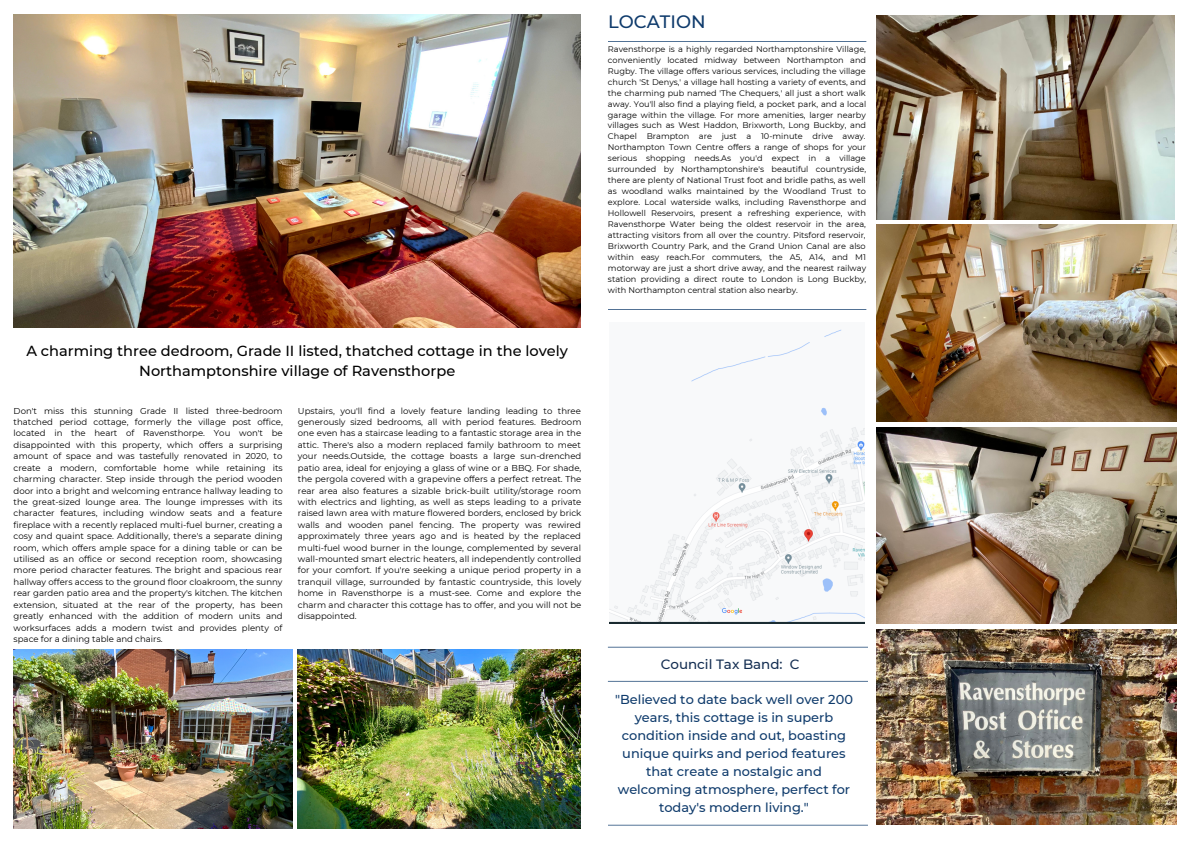
<style>
.page{position:relative;width:1191px;height:843px;background:#fff}
.page>*{position:absolute;margin:0;border:0;box-sizing:border-box;transform-origin:0 0}
.t1{font:500 17.9px "Montserrat";color:#0f3b6c}
.t2{font:500 14.6px/20.2px "Montserrat";color:#000;text-align:center}
.t3{font:500 13.4px "Montserrat";color:#142e52}
.t4{font:500 12.9px/18px "Montserrat";color:#0f3b6c;text-align:center}
.t5{font:8.6px/11.4px "Montserrat";color:#000;text-align:justify}
.t6{font:8.2px/10.9px "Montserrat";color:#000;text-align:justify}
</style>
<div class="page">
<img style="left:14px;top:14px;width:567px;height:313px">
<img style="left:14px;top:649px;width:279px;height:178px">
<img style="left:298px;top:649px;width:282px;height:178px">
<img style="left:876px;top:16px;width:298px;height:203px">
<img style="left:876px;top:224px;width:300px;height:197px">
<img style="left:876px;top:427px;width:300px;height:196px">
<img style="left:876px;top:629px;width:300px;height:195px">
<svg style="left:608px;top:41px;width:258px;height:1px"></svg>
<svg style="left:608px;top:309px;width:258px;height:1px"></svg>
<svg style="left:608px;top:824px;width:259px;height:1px"></svg>
<svg style="left:608px;top:680px;width:259px;height:1px"></svg>
<img style="left:609px;top:329px;width:255px;height:294px">
<svg style="left:608px;top:646px;width:260px;height:1px"></svg>
<p class="t2" style="left:26px;top:340px;width:543px">A charming three dedroom, Grade II listed, thatched cottage in the lovely<br>Northamptonshire village of Ravensthorpe</p>
<p class="t5" style="left:14px;top:404px;width:271px">Don't miss this stunning Grade II listed three-bedroom thatched period cottage, formerly the village post office, located in the heart of Ravensthorpe. You won't be disappointed with this property, which offers a surprising amount of space and was tastefully renovated in 2020, to create a modern, comfortable home while retaining its charming character. Step inside through the period wooden door into a bright and welcoming entrance hallway leading to the great-sized lounge area. The lounge impresses with its character features, including window seats and a feature fireplace with a recently replaced multi-fuel burner, creating a cosy and quaint space. Additionally, there's a separate dining room, which offers ample space for a dining table or can be utilised as an office or second reception room, showcasing more period character features. The bright and spacious rear hallway offers access to the ground floor cloakroom, the sunny rear garden patio area and the property's kitchen. The kitchen extension, situated at the rear of the property, has been greatly enhanced with the addition of modern units and worksurfaces adds a modern twist and provides plenty of space for a dining table and chairs.</p>
<p class="t5" style="left:298px;top:404px;width:285px">Upstairs, you'll find a lovely feature landing leading to three generously sized bedrooms, all with period features. Bedroom one even has a staircase leading to a fantastic storage area in the attic. There's also a modern replaced family bathroom to meet your needs.Outside, the cottage boasts a large sun-drenched patio area, ideal for enjoying a glass of wine or a BBQ. For shade, the pergola covered with a grapevine offers a perfect retreat. The rear area also features a sizable brick-built utility/storage room with electrics and lighting, as well as steps leading to a private raised lawn area with mature flowered borders, enclosed by brick walls and wooden panel fencing. The property was rewired approximately three years ago and is heated by the replaced multi-fuel wood burner in the lounge, complemented by several wall-mounted smart electric heaters, all independently controlled for your comfort. If you're seeking a unique period property in a tranquil village, surrounded by fantastic countryside, this lovely home in Ravensthorpe is a must-see. Come and explore the charm and character this cottage has to offer, and you will not be disappointed.</p>
<p class="t1" style="left:608px;top:11px;width:99px">LOCATION</p>
<p class="t6" style="left:608px;top:43px;width:260px">Ravensthorpe is a highly regarded Northamptonshire Village, conveniently located midway between Northampton and Rugby. The village offers various services, including the village church 'St Denys,' a village hall hosting a variety of events, and the charming pub named 'The Chequers,' all just a short walk away. You'll also find a playing field, a pocket park, and a local garage within the village. For more amenities, larger nearby villages such as West Haddon, Brixworth, Long Buckby, and Chapel Brampton are just a 10-minute drive away.<br>Northampton Town Centre offers a range of shops for your serious shopping needs.As you'd expect in a village surrounded by Northamptonshire's beautiful countryside, there are plenty of National Trust foot and bridle paths, as well as woodland walks maintained by the Woodland Trust to explore. Local waterside walks, including Ravensthorpe and Hollowell Reservoirs, present a refreshing experience, with Ravensthorpe Water being the oldest reservoir in the area, attracting visitors from all over the country. Pitsford reservoir, Brixworth Country Park, and the Grand Union Canal are also within easy reach.For commuters, the A5, A14, and M1 motorway are just a short drive away, and the nearest railway station providing a direct route to London is Long Buckby, with Northampton central station also nearby.</p>
<p class="t3" style="left:660px;top:655px;width:140px">Council Tax Band: C</p>
<p class="t4" style="left:615px;top:690px;width:239px">"Believed to date back well over 200 years, this cottage is in superb condition inside and out, boasting unique quirks and period features that create a nostalgic and welcoming atmosphere, perfect for today's modern living."</p>
</div>
